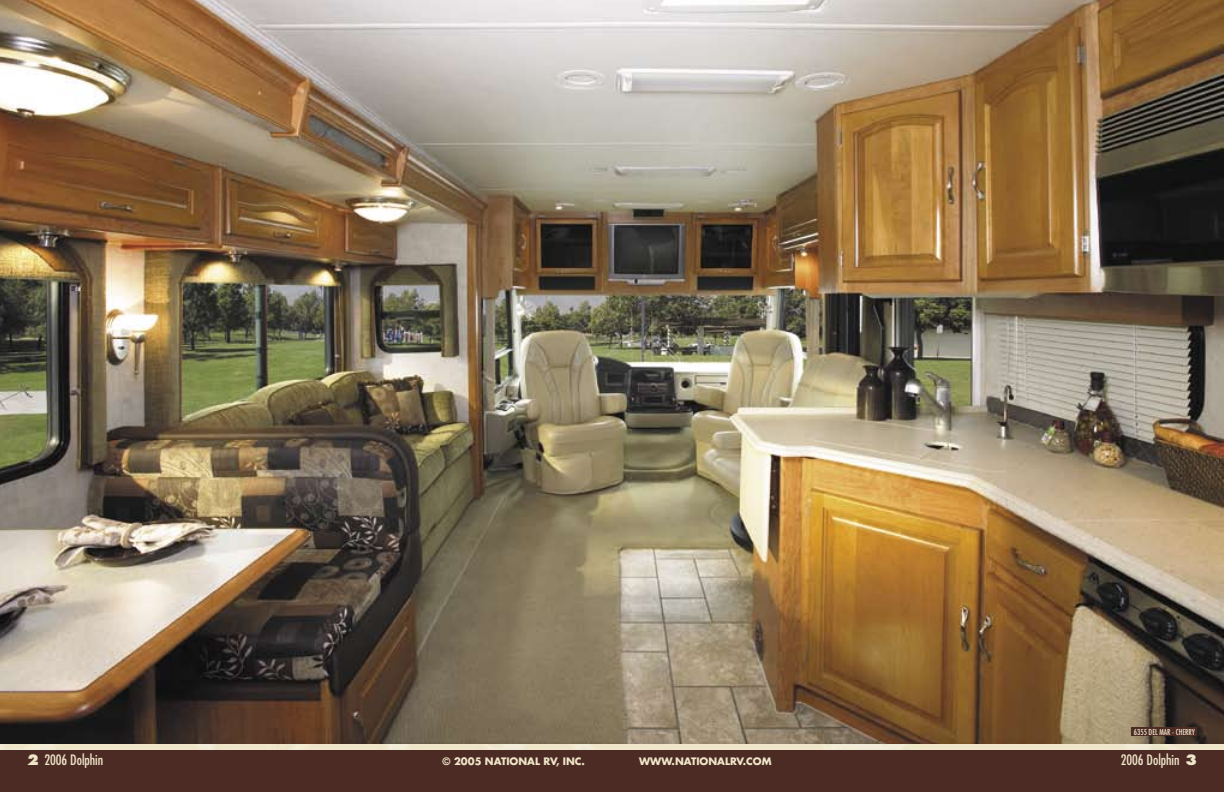
<style>
.page{position:relative;width:1224px;height:792px;background:#fff}
.page>*{position:absolute;margin:0;border:0;box-sizing:border-box;transform-origin:0 0}
.t1{font:condensed 14px "Futura";color:#efe6c9}
.t2{font:700 10px "Futura";color:#efe6c9}
.t3{font:condensed 8px "Futura";color:#efe6c9}
.s1{font-weight:800;font-stretch:normal}
</style>
<div class="page">
<div style="left:0;top:751px;width:612px;height:41px;background:#4d2b25"></div>
<div style="left:612px;top:751px;width:612px;height:41px;background:#4d2b25"></div>
<img style="left:0;top:0;width:1224px;height:743px">
<div style="left:1132px;top:728px;width:65px;height:8px;background:#4d2b25"></div>
<p class="t3" style="left:1134px;top:727px;width:63px">6355 DEL MAR - CHERRY</p>
<h1 class="t1" style="left:27px;top:751px;width:78px"><span class="s1">2</span> 2006 Dolphin</h1>
<p class="t2" style="left:443px;top:755px;width:144px">© 2005 NATIONAL RV, INC.</p>
<p class="t2" style="left:639px;top:755px;width:134px">WWW.NATIONALRV.COM</p>
<h1 class="t1" style="left:1121px;top:751px;width:78px">2006 Dolphin <span class="s1">3</span></h1>
</div>
